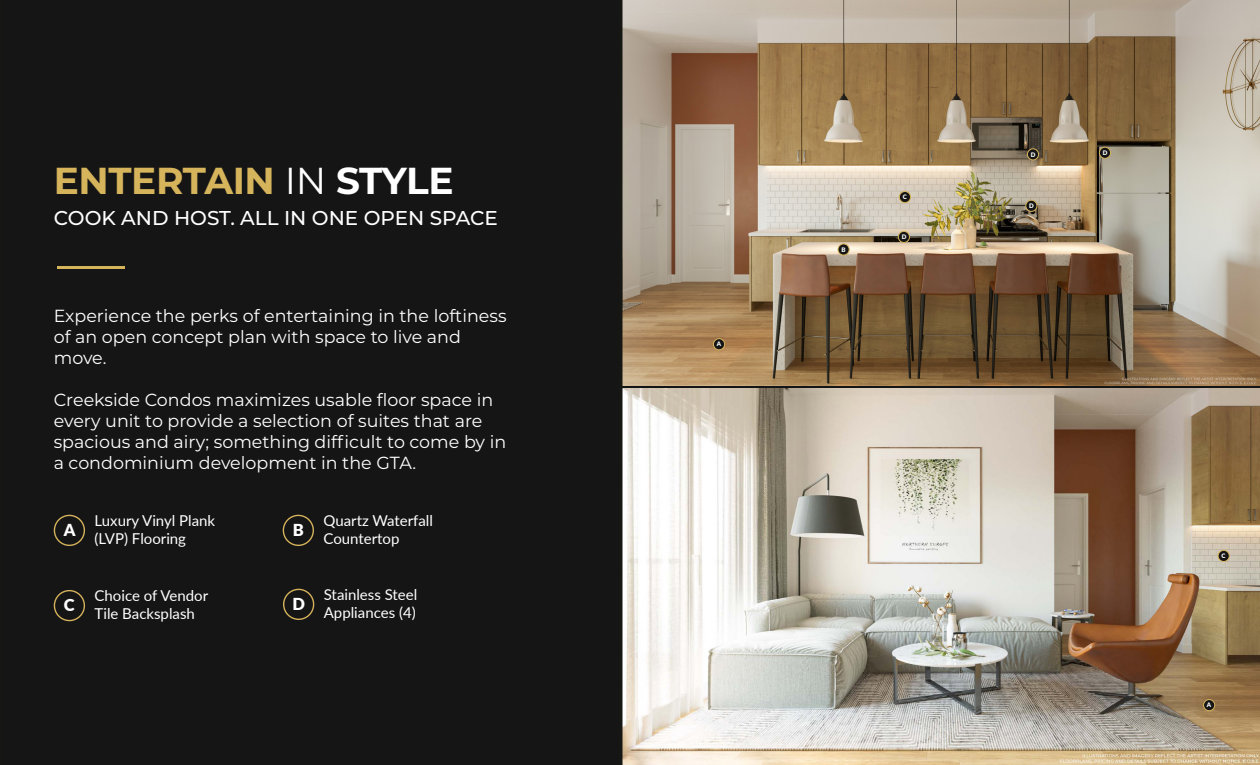
<style>
.page{position:relative;width:1260px;height:765px;background:#fff}
.page>*{position:absolute;margin:0;border:0;box-sizing:border-box;transform-origin:0 0}
.t1{font:700 37.5px "Montserrat";letter-spacing:-.01em;color:#d6b45b}
.t2{font:500 20px "Montserrat";color:#fff}
.t3{font:17.5px/21px "Montserrat";color:#fff}
.t4{font:900 16.5px "Lato";color:#fff}
.t5{font:15px/18px "Lato";color:#fff}
.t6{font:900 6.12px "Lato";color:#fff}
.s1{font-weight:400;color:#fff}
.s2{color:#fff}
</style>
<div class="page">
<img style="left:622px;top:0;width:638px;height:765px">
<div style="left:838px;top:244px;width:11px;height:11px;background:#161516;border-radius:50%"></div>
<div style="left:838px;top:244px;width:11px;height:11px;border:1px solid #d6b45b;border-radius:50%"></div>
<div style="left:899px;top:191px;width:12px;height:12px;background:#161516;border-radius:50%"></div>
<div style="left:899px;top:191px;width:12px;height:12px;border:1px solid #d6b45b;border-radius:50%"></div>
<div style="left:1027px;top:149px;width:12px;height:11px;background:#161516;border-radius:50%"></div>
<div style="left:1027px;top:149px;width:12px;height:11px;border:1px solid #d6b45b;border-radius:50%"></div>
<div style="left:1026px;top:200px;width:11px;height:11px;background:#161516;border-radius:50%"></div>
<div style="left:1026px;top:200px;width:11px;height:12px;border:1px solid #d6b45b;border-radius:50%"></div>
<div style="left:1099px;top:147px;width:12px;height:11px;background:#161516;border-radius:50%"></div>
<div style="left:1099px;top:147px;width:12px;height:12px;border:1px solid #d6b45b;border-radius:50%"></div>
<div style="left:898px;top:231px;width:11px;height:12px;background:#161516;border-radius:50%"></div>
<div style="left:898px;top:231px;width:12px;height:12px;border:1px solid #d6b45b;border-radius:50%"></div>
<div style="left:713px;top:339px;width:12px;height:11px;background:#161516;border-radius:50%"></div>
<div style="left:713px;top:338px;width:12px;height:12px;border:1px solid #d6b45b;border-radius:50%"></div>
<div style="left:0;top:0;width:622px;height:765px;background:#161516"></div>
<div style="left:54px;top:515px;width:30px;height:30px;background:#161516;border-radius:50%"></div>
<div style="left:54px;top:515px;width:31px;height:31px;border:1px solid #d6b45b;border-radius:50%"></div>
<div style="left:283px;top:515px;width:30px;height:30px;background:#161516;border-radius:50%"></div>
<div style="left:283px;top:515px;width:31px;height:31px;border:1px solid #d6b45b;border-radius:50%"></div>
<div style="left:54px;top:591px;width:30px;height:30px;background:#161516;border-radius:50%"></div>
<div style="left:54px;top:590px;width:31px;height:31px;border:1px solid #d6b45b;border-radius:50%"></div>
<div style="left:284px;top:589px;width:30px;height:30px;background:#161516;border-radius:50%"></div>
<div style="left:283px;top:589px;width:31px;height:31px;border:1px solid #d6b45b;border-radius:50%"></div>
<hr style="left:621px;top:386px;width:639px;height:2px;background:#161516">
<div style="left:1204px;top:700px;width:11px;height:11px;background:#161516;border-radius:50%"></div>
<div style="left:1203px;top:699px;width:12px;height:12px;border:1px solid #d6b45b;border-radius:50%"></div>
<div style="left:1218px;top:550px;width:11px;height:12px;background:#161516;border-radius:50%"></div>
<div style="left:1218px;top:550px;width:12px;height:12px;border:1px solid #d6b45b;border-radius:50%"></div>
<hr style="left:58px;top:266px;width:67px;height:3px;background:#d6b45b">
<h1 class="t1" style="left:54px;top:154px;width:401px">ENTERTAIN <span class="s1">IN</span> <span class="s2">STYLE</span></h1>
<p class="t2" style="left:54px;top:204px;width:446px">COOK AND HOST. ALL IN ONE OPEN SPACE</p>
<p class="t3" style="left:54px;top:305px;width:454px">Experience the perks of entertaining in the loftiness of an open concept plan with space to live and move.</p>
<p class="t3" style="left:54px;top:389px;width:454px">Creekside Condos maximizes usable floor space in every unit to provide a selection of suites that are spacious and airy; something difficult to come by in a condominium development in the GTA.</p>
<p class="t4" style="left:64px;top:518px;width:13px">A</p>
<p class="t5" style="left:95px;top:511px;width:122px">Luxury Vinyl Plank (LVP) Flooring</p>
<p class="t4" style="left:293px;top:518px;width:13px">B</p>
<p class="t5" style="left:324px;top:511px;width:111px">Quartz Waterfall<br>Countertop</p>
<p class="t4" style="left:64px;top:593px;width:12px">C</p>
<p class="t5" style="left:95px;top:586px;width:115px">Choice of Vendor<br>Tile Backsplash</p>
<p class="t4" style="left:292px;top:591px;width:14px">D</p>
<p class="t5" style="left:324px;top:585px;width:95px">Stainless Steel<br>Appliances (4)</p>
<p class="t6" style="left:717px;top:340px;width:6px">A</p>
<p class="t6" style="left:842px;top:245px;width:6px">B</p>
<p class="t6" style="left:903px;top:193px;width:6px">C</p>
<p class="t6" style="left:902px;top:232px;width:6px">D</p>
<p class="t6" style="left:1031px;top:150px;width:6px">D</p>
<p class="t6" style="left:1029px;top:201px;width:6px">D</p>
<p class="t6" style="left:1103px;top:148px;width:6px">D</p>
<p class="t6" style="left:1221px;top:551px;width:6px">C</p>
<p class="t6" style="left:1207px;top:701px;width:6px">A</p>
</div>
